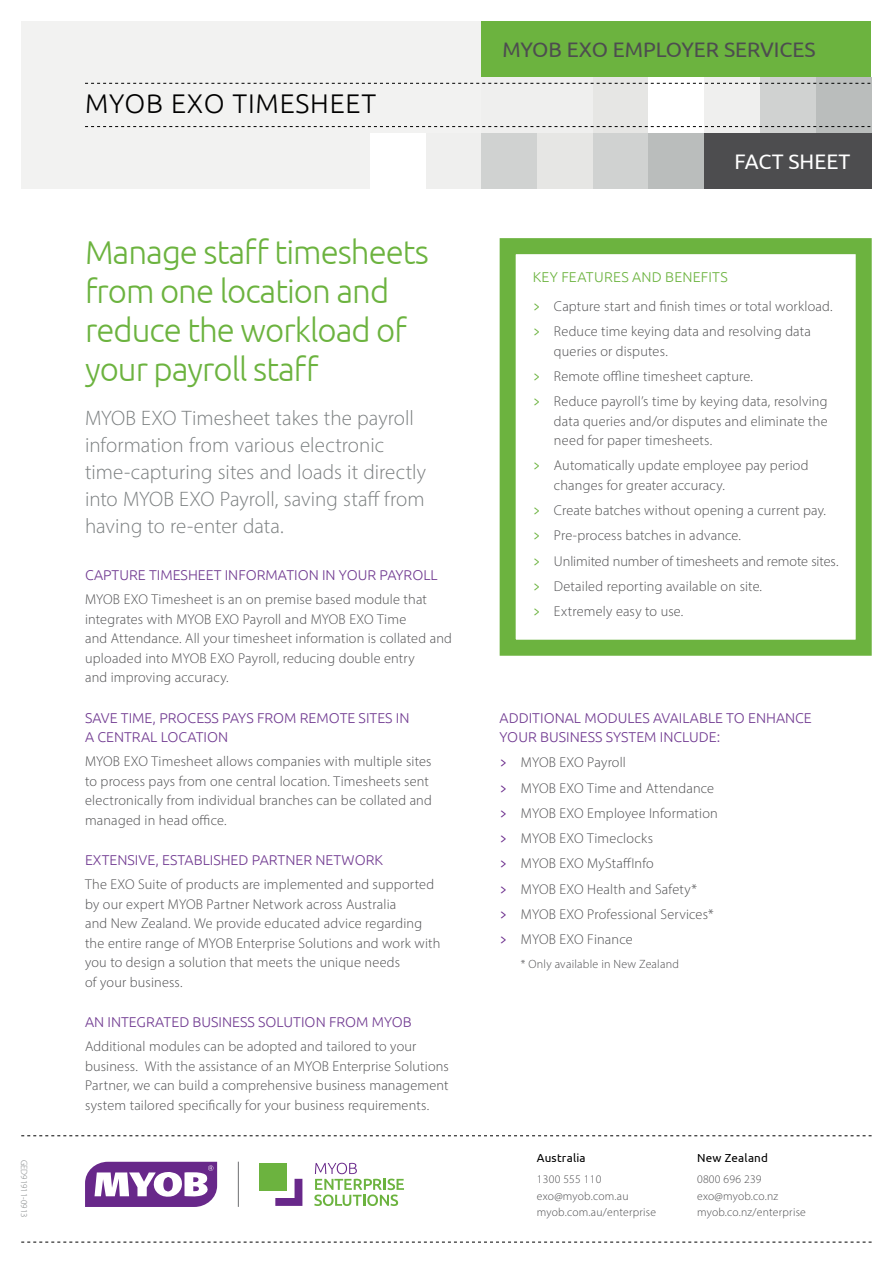
<style>
.page{position:relative;width:893px;height:1263px;background:#fff}
.page>*{position:absolute;margin:0;border:0;box-sizing:border-box;transform-origin:0 0}
.t1{font:300 33px/39px "Ubuntu";letter-spacing:-.03em;color:#6cb33f}
.t2{font:300 27px "Ubuntu";letter-spacing:.03em;color:#000}
.t3{font:300 21px/27px "Myriad Pro";color:#7b7f80}
.t4{font:21px "Ubuntu";color:#4d4d4f}
.t5{font:21px "Ubuntu";color:#fff}
.t6{font:300 14.25px/19.5px "Myriad Pro";letter-spacing:.015em;color:#4d4d4f}
.t7{font:300 14.25px "Ubuntu";color:#723c92}
.t8{font:300 14.25px "Ubuntu";letter-spacing:.015em;color:#6cb33f}
.t9{font:300 12px "Myriad Pro";letter-spacing:.02em;color:#4d4d4f}
.t10{font:300 11.7px/16.5px "Myriad Pro";letter-spacing:.02em;color:#4d4d4f}
.t11{font:11.7px "Ubuntu";letter-spacing:.02em;color:#000}
.t12{font:300 9px "Myriad Pro";color:#7b7f80}
.s1{font-family:"Router";font-weight:400;font-size:15px;color:#6cb33f}
.s2{font-family:"Router";font-weight:400;font-size:15px;color:#68288a}
</style>
<div class="page">
<div style="left:21px;top:21px;width:850px;height:168px;background:#efefee"></div>
<div style="left:481px;top:21px;width:390px;height:56px;background:#6cb33f"></div>
<div style="left:481px;top:133px;width:56px;height:56px;background:#d0d2d1"></div>
<div style="left:370px;top:133px;width:55px;height:56px;background:#fff"></div>
<div style="left:593px;top:133px;width:55px;height:56px;background:#d0d2d1"></div>
<div style="left:537px;top:133px;width:56px;height:56px;background:#e6e6e4"></div>
<div style="left:648px;top:133px;width:56px;height:56px;background:#babdbc"></div>
<div style="left:760px;top:77px;width:56px;height:56px;background:#d0d2d1"></div>
<div style="left:816px;top:77px;width:55px;height:56px;background:#babdbc"></div>
<div style="left:593px;top:77px;width:55px;height:56px;background:#e6e6e4"></div>
<div style="left:648px;top:77px;width:56px;height:56px;background:#fff"></div>
<div style="left:704px;top:133px;width:167px;height:56px;background:#4d4d4f"></div>
<svg style="left:85px;top:83px;width:785px;height:1px"></svg>
<svg style="left:85px;top:126px;width:785px;height:1px"></svg>
<svg style="left:499px;top:238px;width:373px;height:418px"></svg>
<svg style="left:275px;top:1179px;width:27px;height:27px"></svg>
<div style="left:260px;top:1163px;width:27px;height:27px;background:#6cb33f"></div>
<svg style="left:314px;top:1163px;width:90px;height:43px"></svg>
<hr style="left:238px;top:1162px;width:1px;height:45px;background:#6d6e71">
<svg style="left:85px;top:1162px;width:132px;height:45px"></svg>
<svg style="left:21px;top:1135px;width:851px;height:1px"></svg>
<svg style="left:21px;top:1242px;width:851px;height:1px"></svg>
<p class="t12" style="left:30px;top:1160px;width:59px;rotate:90deg">GED91911-0913</p>
<h2 class="t2" style="left:85px;top:88px;width:261px">MYOB EXO TIMESHEET</h2>
<h1 class="t1" style="left:85px;top:232px;width:345px">MANAGE STAFF TIMESHEETS<br>FROM ONE LOCATION AND<br>REDUCE THE WORKLOAD OF<br>YOUR PAYROLL STAFF</h1>
<h3 class="t3" style="left:85px;top:404px;width:343px">MYOB EXO Timesheet takes the payroll information from various electronic time-capturing sites and loads it directly into MYOB EXO Payroll, saving staff from having to re-enter data.</h3>
<p class="t7" style="left:85px;top:567px;width:36px">CAPTURE</p>
<p class="t7" style="left:149px;top:567px;width:58px">TIMESHEET</p>
<p class="t7" style="left:225px;top:567px;width:14px">INFORMAT</p>
<p class="t7" style="left:294px;top:567px;width:55px">ION IN YOUR</p>
<p class="t7" style="left:379px;top:567px;width:18px">PAYRO</p>
<p class="t7" style="left:423px;top:567px;width:16px">LL</p>
<p class="t6" style="left:85px;top:589px;width:368px">MYOB EXO Timesheet is an on premise based module that integrates with MYOB EXO Payroll and MYOB EXO Time<br>and Attendance. All your timesheet information is collated and uploaded into MYOB EXO Payroll, reducing double entry<br>and improving accuracy.</p>
<p class="t7" style="left:85px;top:709px;width:93px">SAVE TIME, PROCE</p>
<p class="t7" style="left:204px;top:709px;width:64px">SS PAYS FROM</p>
<p class="t7" style="left:300px;top:709px;width:10px">REMOTE</p>
<p class="t7" style="left:359px;top:709px;width:50px">SITES IN</p>
<p class="t7" style="left:85px;top:729px;width:23px">ACENTRA</p>
<p class="t7" style="left:150px;top:729px;width:27px">L LOCAT</p>
<p class="t7" style="left:204px;top:729px;width:15px">ION</p>
<p class="t6" style="left:85px;top:751px;width:348px">MYOB EXO Timesheet allows companies with multiple sites to process pays from one central location. Timesheets sent electronically from individual branches can be collated and managed in head office.</p>
<p class="t7" style="left:85px;top:852px;width:18px">EXTEN</p>
<p class="t7" style="left:128px;top:852px;width:142px">SIVE, ESTAB LISHED PARTNER</p>
<p class="t7" style="left:315px;top:852px;width:10px">NET</p>
<p class="t7" style="left:342px;top:852px;width:24px">WORK</p>
<p class="t6" style="left:85px;top:874px;width:357px">The EXO Suite of products are implemented and supported by our expert MYOB Partner Network across Australia<br>and New Zealand. We provide educated advice regarding the entire range of MYOB Enterprise Solutions and work with you to design a solution that meets the unique needs<br>of your business.</p>
<p class="t7" style="left:85px;top:1014px;width:328px">AN I NTEGRATED BUSI NESS SOLUTI ON FROM MYOB</p>
<p class="t6" style="left:85px;top:1036px;width:365px">Additional modules can be adopted and tailored to your business. With the assistance of an MYOB Enterprise Solutions Partner, we can build a comprehensive business management system tailored specifically for your business requirements.</p>
<h3 class="t4" style="left:502px;top:37px;width:315px">MYOB EXO EMPLOYER SERVICES</h3>
<h3 class="t5" style="left:734px;top:149px;width:117px">FACT SHEET</h3>
<p class="t8" style="left:533px;top:269px;width:196px">KEY FEATURES AND BENEFITS</p>
<p class="t6" style="left:533px;top:293px;width:302px;line-height:25.2px"><span class="s1">&gt;</span> Capture start and finish times or total workload. <span class="s1">&gt;</span> Reduce time keying data and resolving data</p>
<p class="t6" style="left:533px;top:338px;width:296px;line-height:25.2px;text-indent:21px">queries or disputes.<br><span class="s1">&gt;</span> Remote offline timesheet capture.<br><span class="s1">&gt;</span> Reduce payroll’s time by keying data, resolving</p>
<p class="t6" style="left:554px;top:411px;width:275px">data queries and/or disputes and eliminate the need for paper timesheets.</p>
<p class="t6" style="left:554px;top:456px;width:256px;text-indent:-21px"><span class="s1">&gt;</span> Automatically update employee pay period changes for greater accuracy.</p>
<p class="t6" style="left:533px;top:498px;width:307px;line-height:25.2px"><span class="s1">&gt;</span> Create batches without opening a current pay.<br><span class="s1">&gt;</span> Pre-process batches in advance.<br><span class="s1">&gt;</span> Unlimited number of timesheets and remote sites. <span class="s1">&gt;</span> Detailed reporting available on site.<br><span class="s1">&gt;</span> Extremely easy to use.</p>
<p class="t7" style="left:500px;top:709px;width:55px">ADD ITIONA</p>
<p class="t7" style="left:574px;top:709px;width:22px">L MODU</p>
<p class="t7" style="left:627px;top:709px;width:159px">LES AVAILAB LE TO EN HANCE</p>
<p class="t7" style="left:500px;top:728px;width:11px">YOUR</p>
<p class="t7" style="left:540px;top:728px;width:159px">BUSINESS SYSTEM INCLUDE</p>
<p class="t7" style="left:717px;top:728px;width:5px">:</p>
<p class="t6" style="left:500px;top:750px;width:220px;line-height:25.2px"><span class="s2">&gt;</span> MYOB EXO Payroll<br><span class="s2">&gt;</span> MYOB EXO Time and Attendance <span class="s2">&gt;</span> MYOB EXO Employee Information <span class="s2">&gt;</span> MYOB EXO Timeclocks<br><span class="s2">&gt;</span> MYOB EXO MyStaffInfo<br><span class="s2">&gt;</span> MYOB EXO Health and Safety*<br><span class="s2">&gt;</span> MYOB EXO Professional Services* <span class="s2">&gt;</span> MYOB EXO Finance</p>
<p class="t9" style="left:521px;top:957px;width:160px">* Only available in New Zealand</p>
<p class="t11" style="left:537px;top:1151px;width:50px">Australia</p>
<p class="t10" style="left:537px;top:1171px;width:121px">1300 555 110 exo@myob.com.au myob.com.au/enterprise</p>
<p class="t11" style="left:697px;top:1151px;width:72px">New Zealand</p>
<p class="t10" style="left:697px;top:1171px;width:110px">0800 696 239 exo@myob.co.nz myob.co.nz/enterprise</p>
</div>
